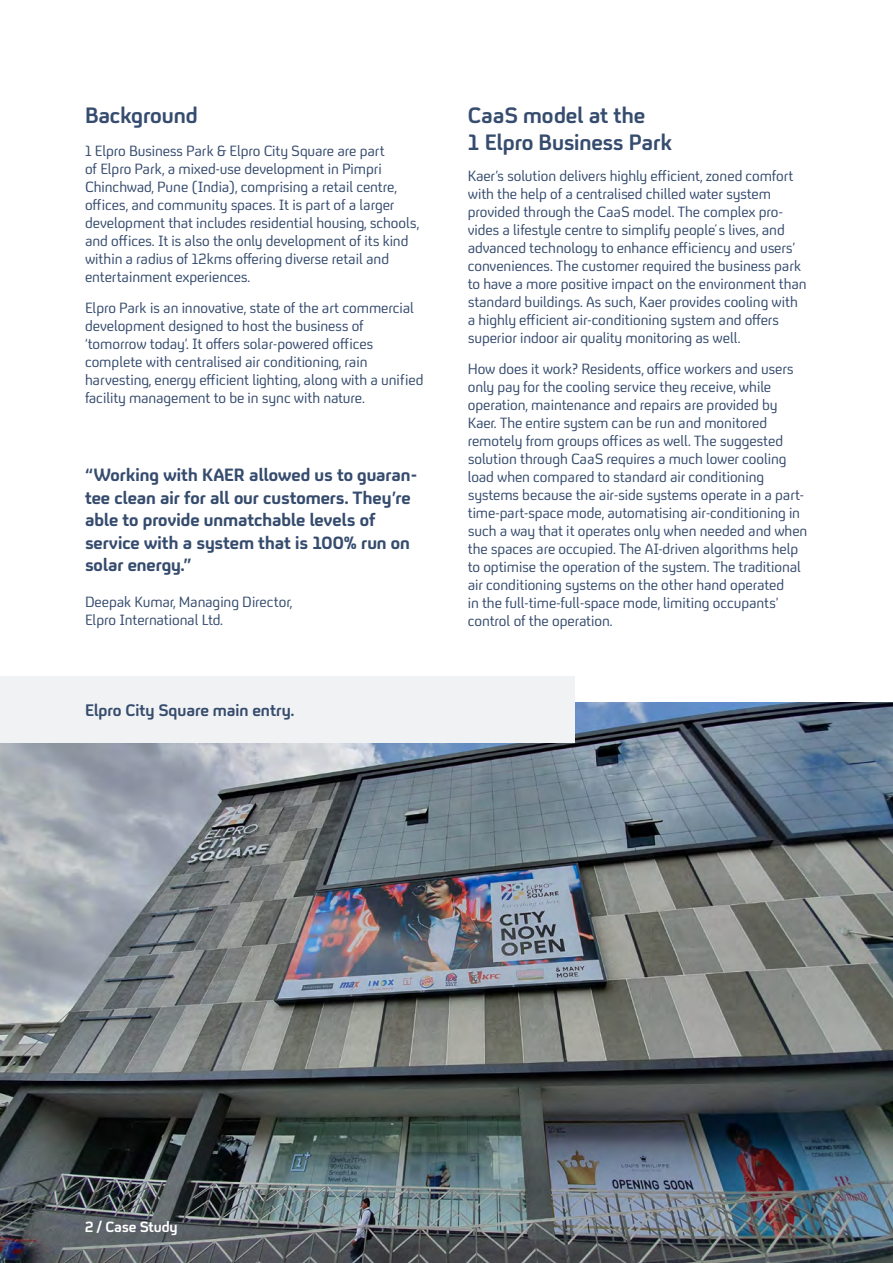
<style>
.page{position:relative;width:893px;height:1263px;background:#fff}
.page>*{position:absolute;margin:0;border:0;box-sizing:border-box;transform-origin:0 0}
.t1{font:22.5px/27px "FS Untitled Bold 700";letter-spacing:-.005em;color:#364c6e}
.t2{font:18px/22.5px "FS Untitled Bold 750";color:#364c6e}
.t3{font:16.8px "FS Untitled Bold 700";letter-spacing:-.005em;color:#364c6e}
.t4{font:15px/18px "FS Untitled Regular 400";letter-spacing:-.005em;color:#364c6e}
.t5{font:15px "FS Untitled Bold 700";letter-spacing:-.02em;color:#fff}
</style>
<div class="page">
<img style="left:0;top:702px;width:893px;height:561px">
<div style="left:0;top:676px;width:574px;height:67px;background:#f1f2f4"></div>
<h1 class="t1" style="left:85px;top:103px;width:114px">Background</h1>
<p class="t4" style="left:85px;top:142px;width:336px">1 Elpro Business Park &amp; Elpro City Square are part<br>of Elpro Park, a mixed-use development in Pimpri Chinchwad, Pune (India), comprising a retail centre, offices, and community spaces. It is part of a larger development that includes residential housing, schools, and offices. It is also the only development of its kind within a radius of 12kms offering diverse retail and entertainment experiences.</p>
<p class="t4" style="left:85px;top:299px;width:340px">Elpro Park is an innovative, state of the art commercial development designed to host the business of ‘tomorrow today’. It offers solar-powered offices complete with centralised air conditioning, rain harvesting, energy efficient lighting, along with a unified facility management to be in sync with nature.</p>
<p class="t2" style="left:85px;top:464px;width:333px">“Working with KAER allowed us to guaran&shy;tee clean air for all our customers. They’re able to provide unmatchable levels of service with a system that is 100% run on solar energy.”</p>
<p class="t4" style="left:85px;top:592px;width:209px">Deepak Kumar, Managing Director,<br>Elpro International Ltd.</p>
<p class="t3" style="left:85px;top:700px;width:211px">Elpro City Square main entry.</p>
<h1 class="t1" style="left:468px;top:103px;width:206px">CaaS model at the<br>1 Elpro Business Park</h1>
<p class="t4" style="left:468px;top:167px;width:340px">Kaer’s solution delivers highly efficient, zoned comfort with the help of a centralised chilled water system provided through the CaaS model. The complex pro&shy;vides a lifestyle centre to simplify people ́s lives, and advanced technology to enhance efficiency and users’ conveniences. The customer required the business park to have a more positive impact on the environment than standard buildings. As such, Kaer provides cooling with a highly efficient air-conditioning system and offers superior indoor air quality monitoring as well.</p>
<p class="t4" style="left:468px;top:360px;width:341px">How does it work? Residents, office workers and users only pay for the cooling service they receive, while operation, maintenance and repairs are provided by Kaer. The entire system can be run and monitored remotely from groups offices as well. The suggested solution through CaaS requires a much lower cooling load when compared to standard air conditioning systems because the air-side systems operate in a part&shy;time-part-space mode, automatising air-conditioning in such a way that it operates only when needed and when the spaces are occupied. The AI-driven algorithms help to optimise the operation of the system. The traditional air conditioning systems on the other hand operated<br>in the full-time-full-space mode, limiting occupants’ control of the operation.</p>
<p class="t5" style="left:85px;top:1218px;width:94px">2 / Case Study</p>
</div>
